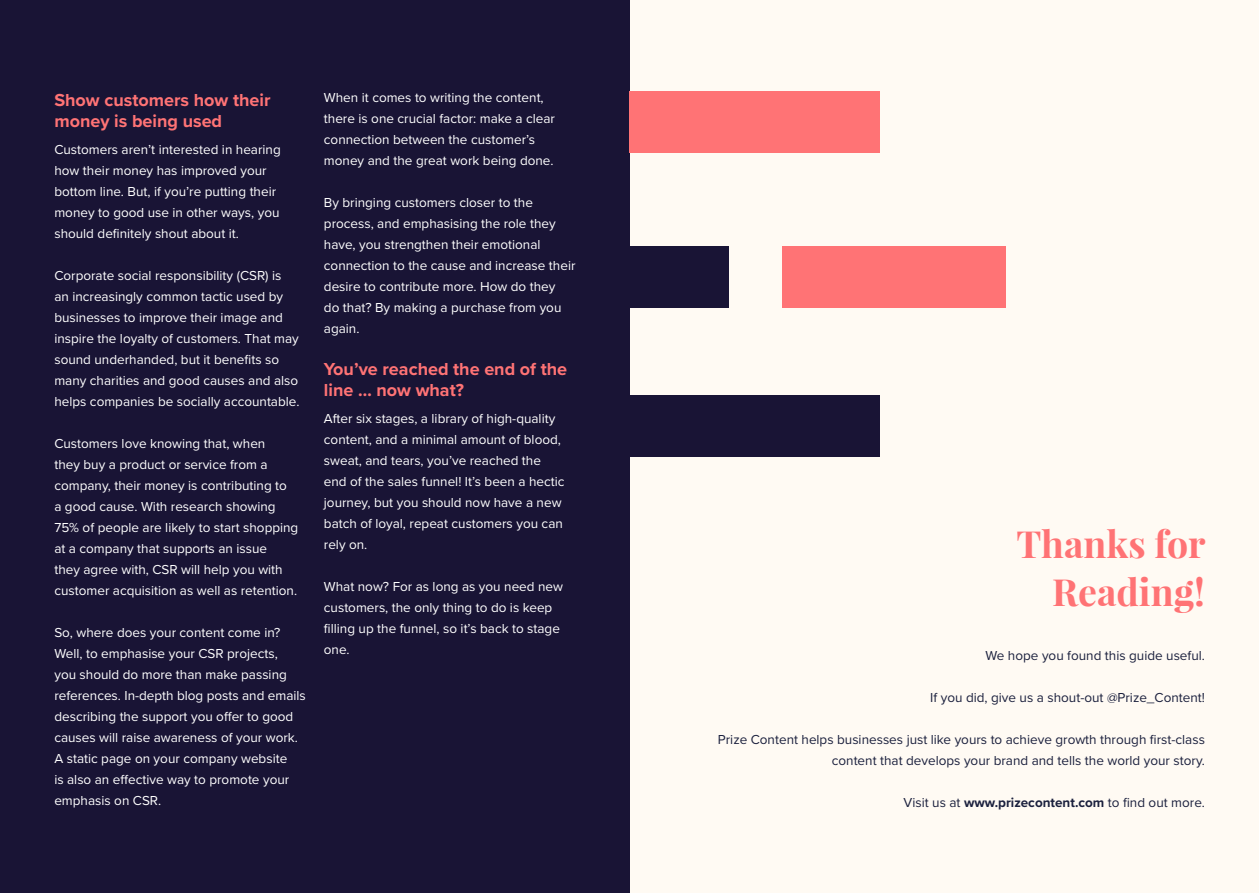
<style>
.page{position:relative;width:1259px;height:893px;background:#fffaf3}
.page>*{position:absolute;margin:0;border:0;box-sizing:border-box;transform-origin:0 0}
.t1{font:700 37.5px/48px "Playfair Display";color:#ff7375;text-align:right}
.t2{font:700 18px/21px "Proxima Nova";color:#ff7375}
.t3{font:13.5px/21px "Proxima Nova";color:#fff}
.t4{font:13.5px/21px "Proxima Nova";color:#1b203d;text-align:right}
.s1{font-weight:700}
</style>
<div class="page">
<div style="left:0;top:0;width:629px;height:893px;background:#191435"></div>
<div style="left:629px;top:246px;width:100px;height:61px;background:#191435"></div>
<div style="left:629px;top:395px;width:251px;height:61px;background:#191435"></div>
<div style="left:783px;top:246px;width:223px;height:61px;background:#ff7375"></div>
<div style="left:629px;top:91px;width:251px;height:62px;background:#ff7375"></div>
<h2 class="t2" style="left:54px;top:89px;width:218px">Show customers how their money is being used</h2>
<p class="t3" style="left:54px;top:138px;width:228px">Customers aren’t interested in hearing how their money has improved your bottom line. But, if you’re putting their money to good use in other ways, you should definitely shout about it.</p>
<p class="t3" style="left:54px;top:264px;width:247px">Corporate social responsibility (CSR) is<br>an increasingly common tactic used by businesses to improve their image and inspire the loyalty of customers. That may sound underhanded, but it benefits so many charities and good causes and also helps companies be socially accountable.</p>
<p class="t3" style="left:54px;top:432px;width:245px">Customers love knowing that, when<br>they buy a product or service from a company, their money is contributing to<br>a good cause. With research showing 75% of people are likely to start shopping at a company that supports an issue<br>they agree with, CSR will help you with customer acquisition as well as retention.</p>
<p class="t3" style="left:54px;top:621px;width:253px">So, where does your content come in?<br>Well, to emphasise your CSR projects,<br>you should do more than make passing references. In-depth blog posts and emails describing the support you offer to good causes will raise awareness of your work.<br>A static page on your company website<br>is also an effective way to promote your emphasis on CSR.</p>
<p class="t3" style="left:324px;top:87px;width:233px">When it comes to writing the content, there is one crucial factor: make a clear connection between the customer’s money and the great work being done.</p>
<p class="t3" style="left:324px;top:192px;width:253px">By bringing customers closer to the process, and emphasising the role they have, you strengthen their emotional connection to the cause and increase their desire to contribute more. How do they<br>do that? By making a purchase from you again.</p>
<h2 class="t2" style="left:324px;top:358px;width:245px">You’ve reached the end of the line … now what?</h2>
<p class="t3" style="left:324px;top:407px;width:242px">After six stages, a library of high-quality content, and a minimal amount of blood, sweat, and tears, you’ve reached the end of the sales funnel! It’s been a hectic journey, but you should now have a new batch of loyal, repeat customers you can rely on.</p>
<p class="t3" style="left:324px;top:576px;width:241px">What now? For as long as you need new customers, the only thing to do is keep filling up the funnel, so it’s back to stage one.</p>
<h1 class="t1" style="left:1016px;top:520px;width:191px">Thanks for<br>Reading!</h1>
<p class="t4" style="left:985px;top:645px;width:221px">We hope you found this guide useful.</p>
<p class="t4" style="left:930px;top:687px;width:276px">If you did, give us a shout-out @Prize_Content!</p>
<p class="t4" style="left:718px;top:729px;width:488px">Prize Content helps businesses just like yours to achieve growth through first-class content that develops your brand and tells the world your story.</p>
<p class="t4" style="left:903px;top:792px;width:303px">Visit us at <span class="s1">www.prizecontent.com</span> to find out more.</p>
</div>
